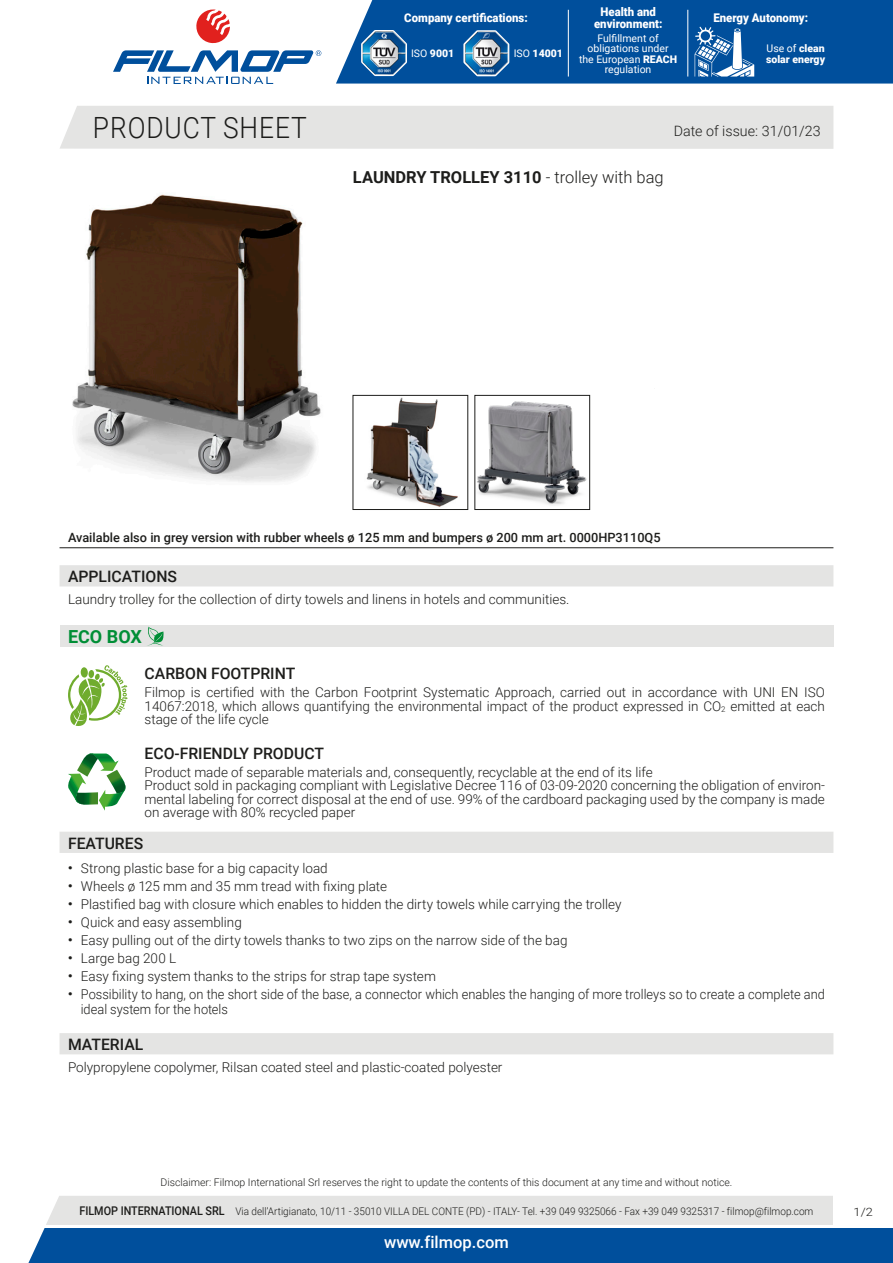
<style>
.page{position:relative;width:893px;height:1263px;background:#fff}
.page>*{position:absolute;margin:0;border:0;box-sizing:border-box;transform-origin:0 0}
.t1{font:300 29.25px "Roboto";letter-spacing:.035em;color:#1d1d1b;scale:.9 1}
.t2{font:700 18px "Roboto";color:#008e36}
.t3{font:700 16.5px "Roboto";color:#1d1d1b}
.t4{font:500 16.5px "Roboto";color:#fff}
.t5{font:500 15.75px "Roboto";color:#1d1d1b}
.t6{font:300 14.25px "Roboto";color:#1d1d1b}
.t7{font:300 13.5px/13.5px "Roboto";color:#1d1d1b;text-align:justify}
.t8{font:300 13.5px/15px "Roboto";color:#1d1d1b;scale:.95 1}
.t9{font:500 12.75px "Roboto";color:#1d1d1b}
.t10{font:900 12px/12px "Roboto";color:#fff;text-align:center;scale:.95 1}
.t11{font:300 11.55px "Roboto";color:#1d1d1b;scale:1.11 1}
.t12{font:300 10.5px "Roboto";color:#1d1d1b;scale:.95 1}
.t13{font:300 10.5px "Roboto";color:#1d1d1b}
.t14{font:10.5px/10.5px "Roboto";color:#fff;text-align:center}
.t15{font:900 10.5px/10.5px "Roboto";color:#fff}
.s1{font-weight:400}
.s2{font-weight:900}
.s3{font-weight:300}
.s4{font-weight:500;font-size:12px}
</style>
<div class="page">
<svg style="left:28px;top:1196px;width:865px;height:67px"></svg>
<div style="left:60px;top:106px;width:773px;height:43px;background:#e4e4e3"></div>
<svg style="left:196px;top:10px;width:34px;height:34px"></svg>
<svg style="left:113px;top:50px;width:208px;height:34px"></svg>
<div style="left:336px;top:0;width:557px;height:84px;background:#004f9c"></div>
<svg style="left:462px;top:28px;width:49px;height:50px"></svg>
<img style="left:465px;top:32px;width:43px;height:43px">
<svg style="left:360px;top:28px;width:48px;height:49px"></svg>
<img style="left:362px;top:31px;width:44px;height:44px">
<hr style="left:568px;top:10px;width:1px;height:67px;background:#fff">
<hr style="left:688px;top:10px;width:1px;height:67px;background:#fff">
<svg style="left:695px;top:27px;width:59px;height:50px"></svg>
<img style="left:72px;top:194px;width:249px;height:288px">
<img style="left:366px;top:397px;width:92px;height:110px">
<div style="left:353px;top:395px;width:115px;height:115px;border:1px solid #1d1d1b"></div>
<img style="left:477px;top:401px;width:110px;height:104px">
<div style="left:475px;top:395px;width:115px;height:115px;border:1px solid #1d1d1b"></div>
<hr style="left:60px;top:547px;width:773px;height:1px;background:#1d1d1b">
<div style="left:60px;top:565px;width:773px;height:21px;background:#e4e4e3"></div>
<div style="left:60px;top:625px;width:773px;height:22px;background:#e4e4e3"></div>
<svg style="left:147px;top:626px;width:17px;height:20px"></svg>
<svg style="left:68px;top:665px;width:59px;height:61px"></svg>
<svg style="left:68px;top:753px;width:58px;height:58px"></svg>
<div style="left:60px;top:832px;width:773px;height:21px;background:#e4e4e3"></div>
<div style="left:60px;top:1033px;width:773px;height:21px;background:#e4e4e3"></div>
<hr style="left:45px;top:1225px;width:848px;height:2px;background:#fff">
<div style="left:833px;top:1196px;width:60px;height:31px;background:#fff"></div>
<p class="t10" style="left:404px;top:11px;width:131px">Company certifications:</p>
<p class="t15" style="left:411px;top:48px;width:45px"><span class="s1">ISO</span> 9001</p>
<p class="t15" style="left:514px;top:48px;width:51px"><span class="s1">ISO</span> 14001</p>
<p class="t10" style="left:594px;top:5px;width:73px">Health and environment:</p>
<p class="t14" style="left:579px;top:32px;width:100px">Fulfillment of obligations under the European <span class="s2">REACH </span>regulation</p>
<p class="t10" style="left:713px;top:11px;width:101px">Energy Autonomy:</p>
<p class="t15" style="left:766px;top:43px;width:61px"><span class="s1">Use of</span> clean solar energy</p>
<h1 class="t1" style="left:93px;top:107px;width:239px">PRODUCT SHEET</h1>
<p class="t6" style="left:674px;top:121px;width:148px">Date of issue: 31/01/23</p>
<p class="t3" style="left:353px;top:165px;width:312px">LAUNDRY TROLLEY 3110 <span class="s3">- trolley with bag</span></p>
<p class="t9" style="left:68px;top:528px;width:594px">Available also in grey version with rubber wheels ø 125 mm and bumpers ø 200 mm art. 0000HP3110Q5</p>
<p class="t5" style="left:68px;top:566px;width:110px">APPLICATIONS</p>
<p class="t7" style="left:68px;top:591px;width:503px">Laundry trolley for the collection of dirty towels and linens in hotels and communities.</p>
<h2 class="t2" style="left:68px;top:624px;width:75px">ECO BOX</h2>
<p class="t5" style="left:145px;top:663px;width:152px">CARBON FOOTPRINT</p>
<p class="t7" style="left:145px;top:685px;width:682px">Filmop is certified with the Carbon Footprint Systematic Approach, carried out in accordance with UNI EN ISO 14067:2018, which allows quantifying the environmental impact of the product expressed in CO<sub>2</sub> emitted at each stage of the life cycle</p>
<p class="t5" style="left:145px;top:742px;width:181px">ECO-FRIENDLY PRODUCT</p>
<p class="t7" style="left:145px;top:765px;width:682px;text-align:left">Product made of separable materials and, consequently, recyclable at the end of its life<br>Product sold in packaging compliant with Legislative Decree 116 of 03-09-2020 concerning the obligation of environ&shy;mental labeling for correct disposal at the end of use. 99% of the cardboard packaging used by the company is made on average with 80% recycled paper</p>
<p class="t5" style="left:68px;top:832px;width:77px">FEATURES</p>
<p class="t7" style="left:68px;top:861px;width:261px"><sup>•</sup> Strong plastic base for a big capacity load</p>
<p class="t7" style="left:68px;top:879px;width:320px"><sup>•</sup> Wheels ø 125 mm and 35 mm tread with fixing plate</p>
<p class="t7" style="left:68px;top:897px;width:555px"><sup>•</sup> Plastified bag with closure which enables to hidden the dirty towels while carrying the trolley</p>
<p class="t7" style="left:68px;top:915px;width:175px"><sup>•</sup> Quick and easy assembling</p>
<p class="t7" style="left:68px;top:933px;width:501px"><sup>•</sup> Easy pulling out of the dirty towels thanks to two zips on the narrow side of the bag</p>
<p class="t7" style="left:68px;top:951px;width:110px"><sup>•</sup> Large bag 200 L</p>
<p class="t7" style="left:68px;top:969px;width:369px"><sup>•</sup> Easy fixing system thanks to the strips for strap tape system</p>
<p class="t8" style="left:81px;top:986px;width:785px;text-indent:-13px"><sup>•</sup> Possibility to hang, on the short side of the base, a connector which enables the hanging of more trolleys so to create a complete and ideal system for the hotels</p>
<p class="t5" style="left:68px;top:1033px;width:77px">MATERIAL</p>
<p class="t7" style="left:68px;top:1059px;width:436px">Polypropylene copolymer, Rilsan coated steel and plastic-coated polyester</p>
<p class="t13" style="left:160px;top:1175px;width:573px">Disclaimer: Filmop International Srl reserves the right to update the contents of this document at any time and without notice.</p>
<p class="t12" style="left:79px;top:1204px;width:774px"><span class="s4">FILMOP INTERNATIONAL SRL</span> Via dell’Artigianato, 10/11 - 35010 VILLA DEL CONTE (PD) - ITALY- Tel. +39 049 9325066 - Fax +39 049 9325317 - filmop@filmop.com</p>
<p class="t4" style="left:384px;top:1230px;width:126px">www.filmop.com</p>
<p class="t11" style="left:854px;top:1204px;width:19px">1/2</p>
</div>
